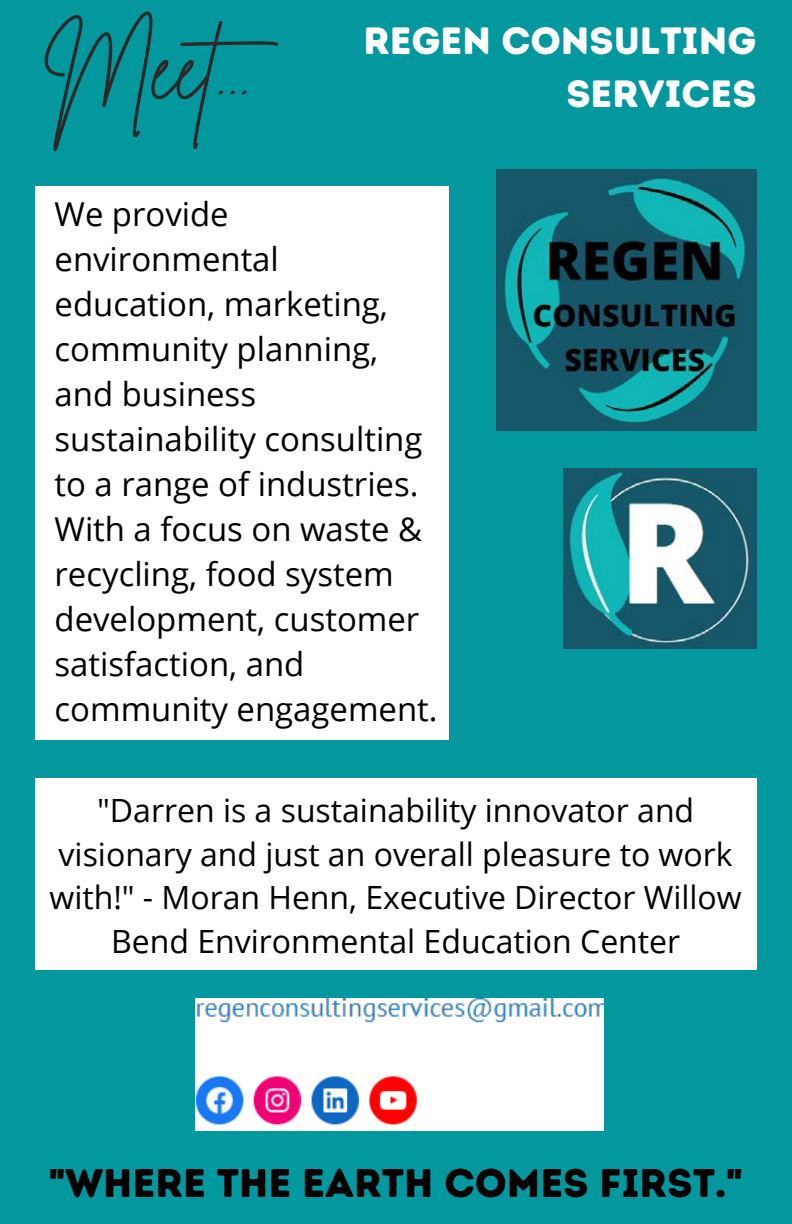
<style>
.page{position:relative;width:792px;height:1224px;background:#03989e}
.page>*{position:absolute;margin:0;border:0;box-sizing:border-box;transform-origin:0 0}
.t1{font:87px "Brittany Signature";color:#2a2a2a}
.t2{font:40px "Intro Rust Base";color:#000}
.t3{font:38px/52.4px "Intro Rust Base";color:#fff;text-align:right}
.t4{font:33px/45px "Open Sans";color:#000}
.t5{font:32px/43.6px "Open Sans";color:#000;text-align:center}
</style>
<div class="page">
<img style="left:497px;top:169px;width:259px;height:261px">
<img style="left:563px;top:468px;width:194px;height:180px">
<div style="left:35px;top:186px;width:414px;height:554px;background:#fff"></div>
<img style="left:195px;top:999px;width:408px;height:132px">
<div style="left:35px;top:778px;width:721px;height:192px;background:#fff"></div>
<h1 class="t1" style="left:43px;top:12px;width:260px">Meet...</h1>
<p class="t3" style="left:363px;top:15px;width:395px">REGEN CONSULTING<br>SERVICES</p>
<p class="t4" style="left:55px;top:191px;width:385px">We provide environmental education, marketing, community planning, and business sustainability consulting to a range of industries.<br>With a focus on waste &amp; recycling, food system development, customer satisfaction, and community engagement.</p>
<p class="t5" style="left:50px;top:788px;width:694px">"Darren is a sustainability innovator and visionary and just an overall pleasure to work with!" - Moran Henn, Executive Director Willow Bend Environmental Education Center</p>
<p class="t2" style="left:49px;top:1159px;width:694px">"WHERE THE EARTH COMES FIRST."</p>
</div>
